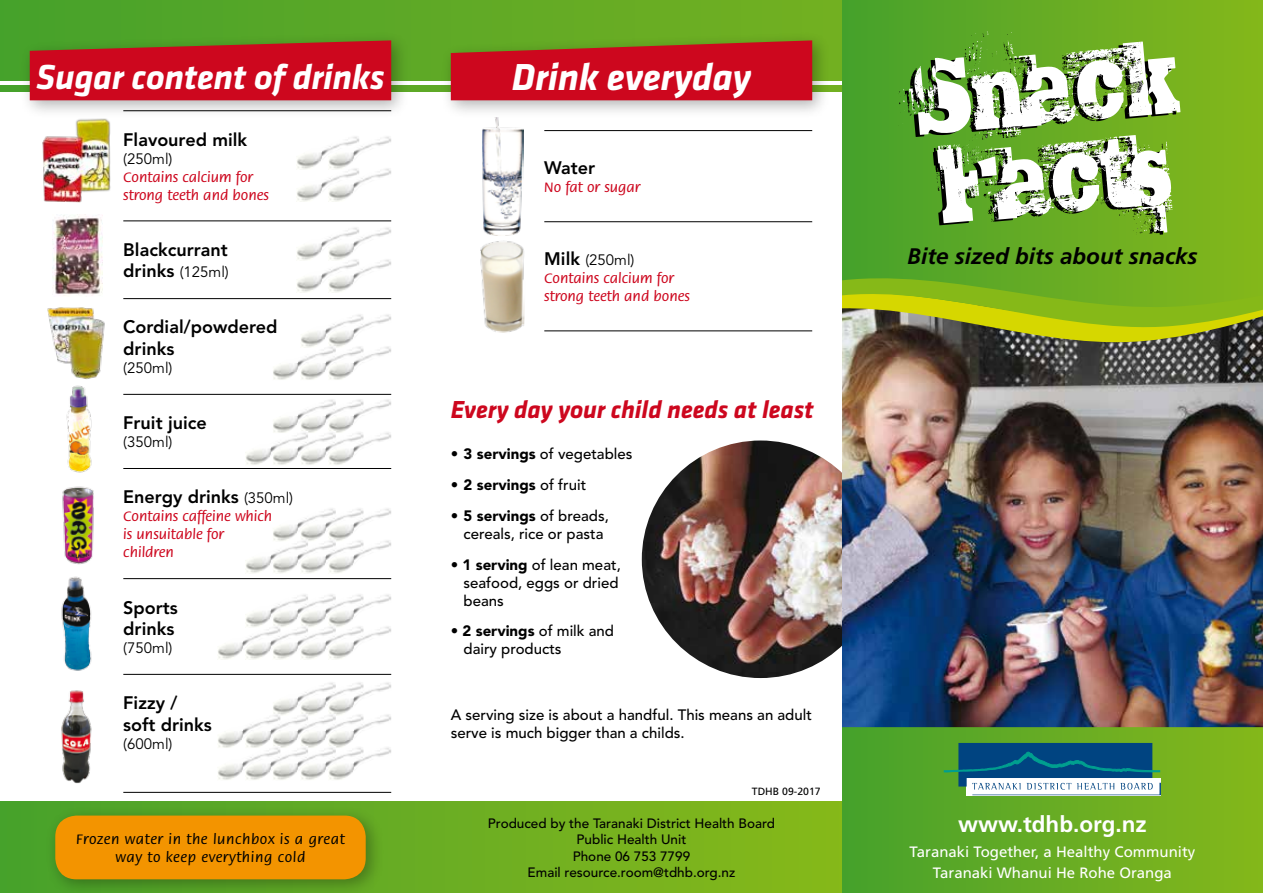
<style>
.page{position:relative;width:1263px;height:893px;background:#fff}
.page>*{position:absolute;margin:0;border:0;box-sizing:border-box;transform-origin:0 0}
.t1{font:75px/90px "TRASHED";color:#fff}
.t2{font:italic 700 39px "Klavika";letter-spacing:-.01em;color:#fff}
.t3{font:italic 700 36px "Klavika";letter-spacing:-.01em;color:#fff}
.t4{font:italic 700 25.5px "Klavika";letter-spacing:-.005em;color:#cd071e}
.t5{font:italic 700 22.5px "Frutiger LT Std";color:#000}
.t6{font:700 22.5px "Frutiger LT Std";color:#fff}
.t7{font:800 18px/21.6px "Avenir LT Std";color:#000}
.t8{font:500 15px/18px "Avenir LT Std";color:#000}
.t9{font:500 15px/18px "Flora Std";color:#cd071e}
.t10{font:15px/21px "Frutiger LT Std";color:#fff;text-align:center}
.t11{font:15px "Avenir LT Std";color:#000}
.t12{font:500 15px/18px "Flora Std";letter-spacing:.04em;color:#000;text-align:center}
.t13{font:900 15px "Avenir LT Std";color:#000}
.t14{font:500 13.5px/16.2px "Avenir LT Std";color:#000;text-align:center}
.t15{font:10.5px "Frutiger LT Std";color:#000}
.s1{font-weight:800;font-size:18px}
.s2{font-weight:400;font-size:15px}
.s3{font-weight:900}
.s4{font-weight:500}
</style>
<div class="page">
<img style="left:273px;top:696px;width:27px;height:18px">
<img style="left:300px;top:687px;width:28px;height:27px">
<img style="left:328px;top:682px;width:63px;height:32px">
<img style="left:218px;top:719px;width:55px;height:27px">
<img style="left:273px;top:714px;width:27px;height:32px">
<img style="left:300px;top:714px;width:28px;height:32px">
<img style="left:328px;top:714px;width:63px;height:32px">
<img style="left:218px;top:746px;width:55px;height:34px">
<img style="left:273px;top:746px;width:27px;height:34px">
<img style="left:300px;top:746px;width:28px;height:34px">
<img style="left:328px;top:746px;width:63px;height:34px">
<img style="left:246px;top:608px;width:27px;height:18px">
<img style="left:273px;top:599px;width:27px;height:27px">
<img style="left:300px;top:594px;width:28px;height:32px">
<img style="left:328px;top:594px;width:63px;height:32px">
<img style="left:218px;top:626px;width:55px;height:34px">
<img style="left:273px;top:626px;width:27px;height:34px">
<img style="left:300px;top:626px;width:28px;height:34px">
<img style="left:328px;top:626px;width:63px;height:34px">
<img style="left:273px;top:522px;width:27px;height:17px">
<img style="left:300px;top:513px;width:28px;height:26px">
<img style="left:328px;top:508px;width:63px;height:31px">
<img style="left:246px;top:554px;width:27px;height:19px">
<img style="left:273px;top:539px;width:27px;height:34px">
<img style="left:300px;top:539px;width:28px;height:34px">
<img style="left:328px;top:539px;width:63px;height:34px">
<hr style="left:123px;top:221px;width:268px;height:1px;background:#000">
<hr style="left:123px;top:298px;width:268px;height:1px;background:#000">
<hr style="left:123px;top:394px;width:268px;height:1px;background:#000">
<hr style="left:123px;top:468px;width:268px;height:1px;background:#000">
<hr style="left:123px;top:578px;width:268px;height:1px;background:#000">
<hr style="left:123px;top:674px;width:268px;height:1px;background:#000">
<hr style="left:123px;top:792px;width:268px;height:1px;background:#000">
<div style="left:0;top:801px;width:842px;height:92px;background:linear-gradient(to right,#48a22c,#87b81a)"></div>
<svg style="left:0;top:0;width:842px;height:81px;background:#5ca826"></svg>
<svg style="left:0;top:85px;width:842px;height:6px"></svg>
<img style="left:640px;top:439px;width:241px;height:241px;border-radius:121px">
<img style="left:297px;top:148px;width:31px;height:20px">
<img style="left:328px;top:136px;width:63px;height:32px">
<img style="left:297px;top:168px;width:31px;height:34px">
<img style="left:328px;top:168px;width:63px;height:34px">
<img style="left:297px;top:239px;width:31px;height:20px">
<img style="left:328px;top:227px;width:63px;height:32px">
<img style="left:297px;top:259px;width:31px;height:34px">
<img style="left:328px;top:259px;width:63px;height:34px">
<img style="left:301px;top:328px;width:27px;height:18px">
<img style="left:328px;top:314px;width:63px;height:32px">
<img style="left:273px;top:360px;width:27px;height:20px">
<img style="left:300px;top:346px;width:28px;height:34px">
<img style="left:328px;top:346px;width:63px;height:34px">
<div style="left:842px;top:0;width:421px;height:893px;background:linear-gradient(to right,#47a12c,#85b71b)"></div>
<svg style="left:944px;top:743px;width:217px;height:52px"></svg>
<hr style="left:544px;top:130px;width:268px;height:1px;background:#000">
<hr style="left:544px;top:221px;width:268px;height:1px;background:#000">
<hr style="left:544px;top:331px;width:268px;height:1px;background:#000">
<img style="left:42px;top:119px;width:69px;height:84px">
<img style="left:47px;top:307px;width:58px;height:73px">
<img style="left:66px;top:385px;width:26px;height:88px">
<img style="left:61px;top:690px;width:31px;height:94px">
<img style="left:62px;top:486px;width:32px;height:79px">
<img style="left:61px;top:576px;width:31px;height:95px">
<div style="left:441px;top:31px;width:390px;height:88px;background:#000;opacity:.3"></div>
<svg style="left:451px;top:40px;width:361px;height:60px;background:#c1181e"></svg>
<img style="left:842px;top:357px;width:421px;height:370px">
<div style="left:20px;top:31px;width:390px;height:88px;background:#000;opacity:.3"></div>
<svg style="left:30px;top:40px;width:361px;height:60px;background:#c0151e"></svg>
<img style="left:482px;top:118px;width:41px;height:118px">
<img style="left:480px;top:241px;width:45px;height:92px">
<svg style="left:842px;top:257px;width:421px;height:100px;background:#7b9c29"></svg>
<div style="left:45px;top:805px;width:339px;height:88px;background:#000;opacity:.3"></div>
<div style="left:55px;top:815px;width:311px;height:64px;background:#f39400;border-radius:21px"></div>
<img style="left:273px;top:413px;width:27px;height:18px">
<img style="left:300px;top:404px;width:28px;height:27px">
<img style="left:328px;top:399px;width:63px;height:32px">
<img style="left:246px;top:446px;width:27px;height:19px">
<img style="left:273px;top:431px;width:27px;height:34px">
<img style="left:300px;top:431px;width:28px;height:34px">
<img style="left:328px;top:431px;width:63px;height:34px">
<img style="left:52px;top:215px;width:50px;height:81px">
<h3 class="t3" style="left:36px;top:57px;width:350px">Sugar content of drinks</h3>
<h2 class="t2" style="left:512px;top:56px;width:241px">Drink everyday</h2>
<p class="t7" style="left:123px;top:129px;width:125px">Flavoured milk</p>
<p class="t11" style="left:123px;top:150px;width:51px">(250ml)</p>
<p class="t9" style="left:123px;top:168px;width:147px">Contains calcium for strong teeth and bones</p>
<p class="t7" style="left:123px;top:239px;width:106px">Blackcurrant</p>
<p class="t11" style="left:123px;top:264px;width:107px"><span class="s1">drinks</span> (125ml)</p>
<p class="t7" style="left:123px;top:316px;width:156px">Cordial/powdered drinks</p>
<p class="t11" style="left:123px;top:359px;width:51px">(250ml)</p>
<p class="t7" style="left:123px;top:412px;width:85px">Fruit juice</p>
<p class="t11" style="left:123px;top:433px;width:51px">(350ml)</p>
<p class="t7" style="left:123px;top:486px;width:171px">Energy drinks <span class="s2">(350ml)</span></p>
<p class="t9" style="left:123px;top:508px;width:150px">Contains caffeine which is unsuitable for children</p>
<p class="t7" style="left:123px;top:596px;width:56px">Sports drinks</p>
<p class="t11" style="left:123px;top:639px;width:51px">(750ml)</p>
<p class="t7" style="left:123px;top:692px;width:90px">Fizzy / soft drinks</p>
<p class="t11" style="left:123px;top:735px;width:51px">(600ml)</p>
<p class="t12" style="left:76px;top:830px;width:270px">Frozen water in the lunchbox is a great way to keep everything cold</p>
<p class="t7" style="left:544px;top:157px;width:52px">Water</p>
<p class="t9" style="left:544px;top:179px;width:98px">No fat or sugar</p>
<p class="t11" style="left:544px;top:251px;width:92px"><span class="s1">Milk</span> (250ml)</p>
<p class="t9" style="left:544px;top:270px;width:147px">Contains calcium for strong teeth and bones</p>
<h3 class="t4" style="left:451px;top:395px;width:364px">Every day your child needs at least</h3>
<p class="t8" style="left:451px;top:445px;width:183px">• <span class="s3">3 servings</span> of vegetables</p>
<p class="t13" style="left:451px;top:476px;width:137px"><span class="s4">•</span> 2 servings <span class="s4">of fruit</span></p>
<p class="t8" style="left:451px;top:507px;width:160px;text-align:center">• <span class="s3">5 servings</span> of breads, cereals, rice or pasta</p>
<p class="t8" style="left:463px;top:556px;width:159px;text-indent:-13px">• <span class="s3">1 serving</span> of lean meat, seafood, eggs or dried beans</p>
<p class="t8" style="left:463px;top:622px;width:152px;text-indent:-13px">• <span class="s3">2 servings</span> of milk and dairy products</p>
<p class="t8" style="left:451px;top:707px;width:363px">A serving size is about a handful. This means an adult serve is much bigger than a childs.</p>
<p class="t15" style="left:752px;top:785px;width:70px">TDHB 09-2017</p>
<p class="t14" style="left:488px;top:816px;width:289px">Produced by the Taranaki District Health Board<br>Public Health Unit<br>Phone 06 753 7799<br>Email resource.room@tdhb.org.nz</p>
<h1 class="t1" style="left:914px;top:64px;width:264px;rotate:-5deg">Snack<br>Facts</h1>
<h3 class="t5" style="left:907px;top:243px;width:292px">Bite sized bits about snacks</h3>
<h3 class="t6" style="left:958px;top:810px;width:190px">www.tdhb.org.nz</h3>
<p class="t10" style="left:910px;top:841px;width:287px">Taranaki Together, a Healthy Community<br>Taranaki Whanui He Rohe Oranga</p>
</div>
